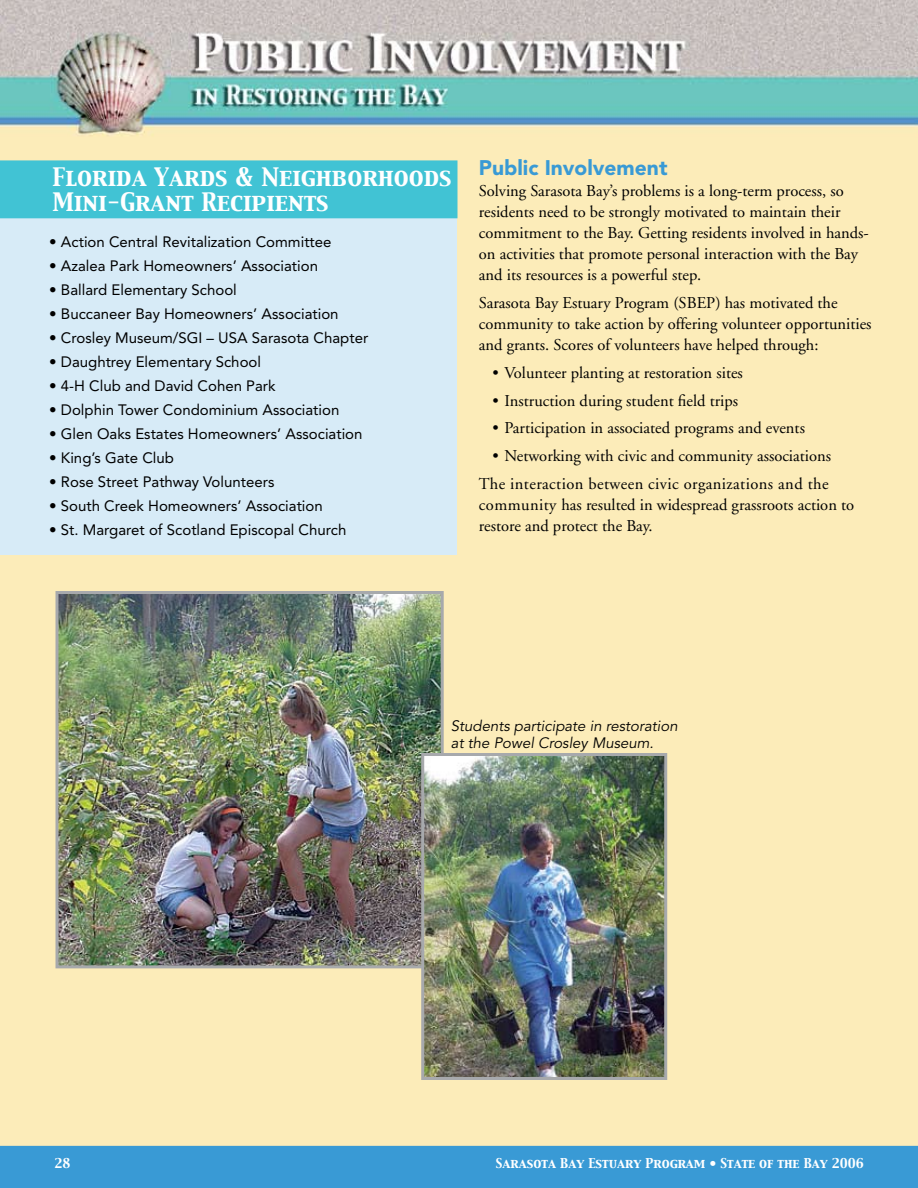
<style>
.page{position:relative;width:918px;height:1188px;background:#fff}
.page>*{position:absolute;margin:0;border:0;box-sizing:border-box;transform-origin:0 0}
.t1{font:22.5px/24.8px "Capitals";color:#fff}
.t2{font:900 21px "Avenir";color:#399ad5}
.t3{font:16.5px/21px "Adobe Garamond";color:#000}
.t4{font:15px "Avenir";color:#000}
.t5{font:italic 15px/16.5px "Avenir";color:#000}
.t6{font:12px "Capitals";color:#fff}
</style>
<div class="page">
<img style="left:0;top:0;width:918px;height:1146px">
<img style="left:60px;top:595px;width:380px;height:369px">
<div style="left:56px;top:591px;width:388px;height:377px;border:3px solid #a7a9ac"></div>
<img style="left:425px;top:757px;width:238px;height:319px">
<div style="left:421px;top:753px;width:246px;height:327px;border:3px solid #a7a9ac"></div>
<div style="left:0;top:1146px;width:918px;height:42px;background:#399ad5"></div>
<div style="left:0;top:189px;width:456px;height:365px;background:#d7ebf7"></div>
<div style="left:0;top:160px;width:458px;height:58px;background:#41c3d4"></div>
<h1 class="t1" style="left:53px;top:166px;width:401px">Florida Yards &amp; Neighborhoods<br>Mini-Grant Recipients</h1>
<p class="t4" style="left:49px;top:233px;width:284px">• Action Central Revitalization Committee</p>
<p class="t4" style="left:49px;top:257px;width:270px">• Azalea Park Homeowners’ Association</p>
<p class="t4" style="left:49px;top:281px;width:189px">• Ballard Elementary School</p>
<p class="t4" style="left:49px;top:305px;width:291px">• Buccaneer Bay Homeowners’ Association</p>
<p class="t4" style="left:49px;top:329px;width:321px">• Crosley Museum/SGI – USA Sarasota Chapter</p>
<p class="t4" style="left:49px;top:353px;width:213px">• Daughtrey Elementary School</p>
<p class="t4" style="left:49px;top:377px;width:228px">• 4-H Club and David Cohen Park</p>
<p class="t4" style="left:49px;top:401px;width:292px">• Dolphin Tower Condominium Association</p>
<p class="t4" style="left:49px;top:425px;width:315px">• Glen Oaks Estates Homeowners’ Association</p>
<p class="t4" style="left:49px;top:449px;width:126px">• King’s Gate Club</p>
<p class="t4" style="left:49px;top:473px;width:227px">• Rose Street Pathway Volunteers</p>
<p class="t4" style="left:49px;top:497px;width:275px">• South Creek Homeowners’ Association</p>
<p class="t4" style="left:49px;top:521px;width:299px">• St. Margaret of Scotland Episcopal Church</p>
<p class="t2" style="left:479px;top:155px;width:190px">Public Involvement</p>
<p class="t3" style="left:479px;top:181px;width:392px">Solving Sarasota Bay’s problems is a long-term process, so residents need to be strongly motivated to maintain their commitment to the Bay. Getting residents involved in hands&shy;on activities that promote personal interaction with the Bay and its resources is a powerful step.</p>
<p class="t3" style="left:479px;top:293px;width:394px">Sarasota Bay Estuary Program (SBEP) has motivated the community to take action by offering volunteer opportunities and grants. Scores of volunteers have helped through:</p>
<p class="t3" style="left:492px;top:363px;width:252px">• Volunteer planting at restoration sites</p>
<p class="t3" style="left:492px;top:390px;width:247px">• Instruction during student field trips</p>
<p class="t3" style="left:492px;top:418px;width:314px">• Participation in associated programs and events</p>
<p class="t3" style="left:479px;top:442px;width:354px;line-height:27.8px;text-align:right">• Networking with civic and community associations<br>The interaction between civic organizations and the</p>
<p class="t3" style="left:479px;top:495px;width:377px">community has resulted in widespread grassroots action to restore and protect the Bay.</p>
<p class="t5" style="left:451px;top:718px;width:228px">Students participate in restoration at the Powel Crosley Museum.</p>
<p class="t6" style="left:54px;top:1155px;width:9px">28</p>
<p class="t6" style="left:496px;top:1155px;width:370px">Sarasota Bay Estuary Program • State of the Bay 2006</p>
</div>
